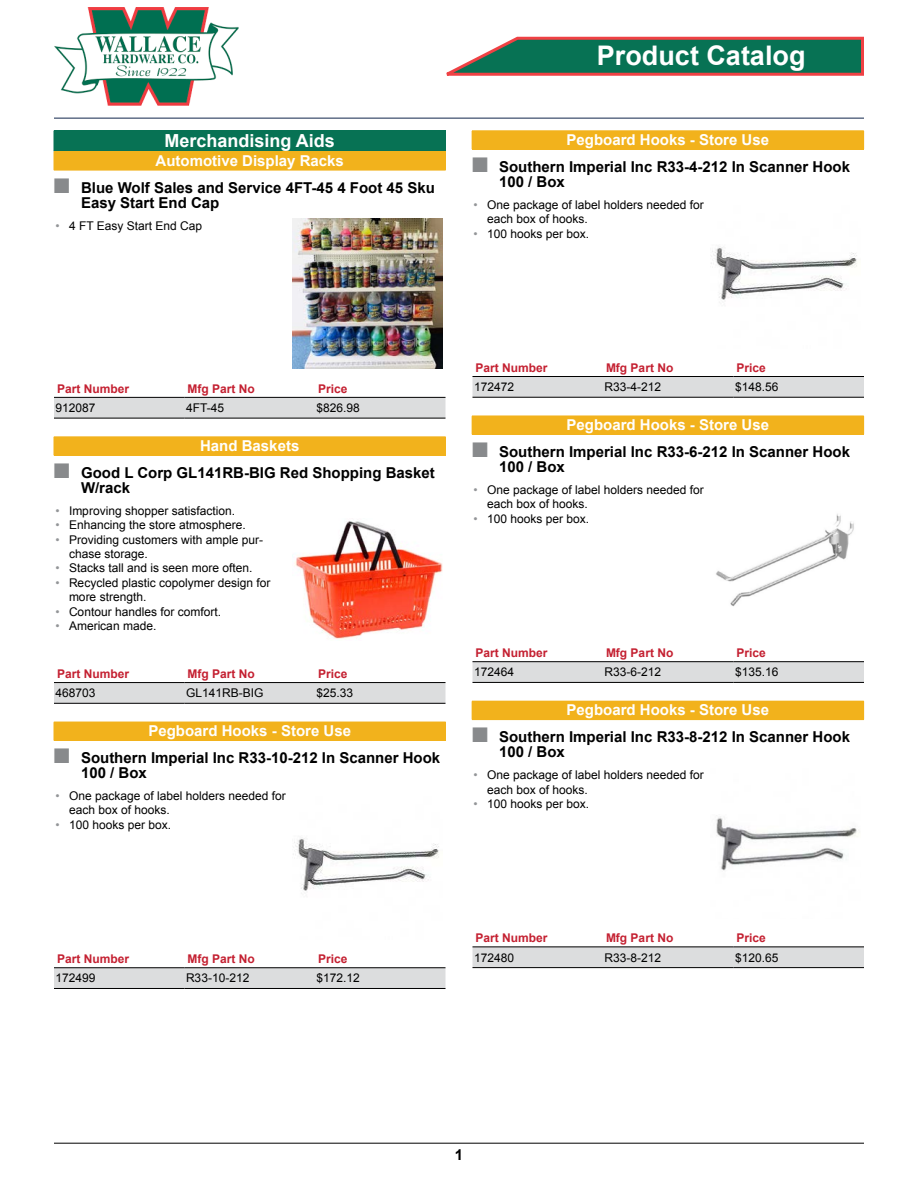
<style>
.page{position:relative;width:918px;height:1188px;background:#fff}
.page>*{position:absolute;margin:0;border:0;box-sizing:border-box;transform-origin:0 0}
.t1{font:700 27px "Arial";color:#fff}
.t2{font:700 18px "Arial";color:#fff}
.t3{font:700 15px/15px "Arial";color:#000}
.t4{font:700 15px "Arial";color:#fff}
.t5{font:12px/14.4px "Arial";color:#000}
.t6{font:700 12px "Arial";color:#c42031}
.s1{color:#888a8c}
.s2{color:#939598}
</style>
<div class="page">
<hr style="left:54px;top:118px;width:810px;height:1px;background:#10264b">
<hr style="left:54px;top:1143px;width:810px;height:1px;background:#000">
<svg style="left:446px;top:36px;width:418px;height:40px;background:#447863"></svg>
<img style="left:54px;top:7px;width:184px;height:98px">
<div style="left:54px;top:131px;width:392px;height:20px;background:#077254"></div>
<hr style="left:54px;top:130px;width:392px;height:1px;background:#077254">
<div style="left:54px;top:152px;width:392px;height:18px;background:#f2b21c"></div>
<hr style="left:54px;top:151px;width:392px;height:1px;background:#f2b21c">
<hr style="left:54px;top:170px;width:392px;height:1px;background:#f2b21c">
<img style="left:292px;top:219px;width:150px;height:150px">
<div style="left:54px;top:398px;width:392px;height:20px;background:#dcddde"></div>
<hr style="left:54px;top:397px;width:130px;height:1px;background:#000">
<hr style="left:54px;top:418px;width:130px;height:1px;background:#000">
<hr style="left:184px;top:397px;width:131px;height:1px;background:#000">
<hr style="left:184px;top:418px;width:131px;height:1px;background:#000">
<hr style="left:315px;top:397px;width:131px;height:1px;background:#000">
<hr style="left:315px;top:418px;width:131px;height:1px;background:#000">
<div style="left:54px;top:437px;width:392px;height:18px;background:#f2b21c"></div>
<hr style="left:54px;top:455px;width:392px;height:1px;background:#f2b21c">
<img style="left:292px;top:521px;width:150px;height:118px">
<svg style="left:54px;top:683px;width:392px;height:20px;background:#d9dadb"></svg>
<hr style="left:54px;top:682px;width:130px;height:1px;background:#000">
<hr style="left:54px;top:703px;width:130px;height:1px;background:#000">
<hr style="left:184px;top:682px;width:131px;height:1px;background:#000">
<hr style="left:184px;top:703px;width:131px;height:1px;background:#000">
<hr style="left:315px;top:682px;width:131px;height:1px;background:#000">
<hr style="left:315px;top:703px;width:131px;height:1px;background:#000">
<div style="left:54px;top:722px;width:392px;height:18px;background:#f2b21c"></div>
<hr style="left:54px;top:740px;width:392px;height:1px;background:#f2b21c">
<img style="left:293px;top:838px;width:146px;height:53px">
<div style="left:54px;top:968px;width:392px;height:20px;background:#dcddde"></div>
<hr style="left:54px;top:967px;width:130px;height:1px;background:#000">
<hr style="left:54px;top:988px;width:130px;height:1px;background:#000">
<hr style="left:184px;top:967px;width:131px;height:1px;background:#000">
<hr style="left:184px;top:988px;width:131px;height:1px;background:#000">
<hr style="left:315px;top:967px;width:131px;height:1px;background:#000">
<hr style="left:315px;top:988px;width:131px;height:1px;background:#000">
<div style="left:472px;top:131px;width:392px;height:18px;background:#f2b21c"></div>
<hr style="left:472px;top:149px;width:392px;height:1px;background:#f2b21c">
<img style="left:711px;top:247px;width:146px;height:53px">
<div style="left:472px;top:377px;width:392px;height:20px;background:#dcddde"></div>
<hr style="left:472px;top:376px;width:131px;height:1px;background:#000">
<hr style="left:472px;top:397px;width:131px;height:1px;background:#000">
<hr style="left:603px;top:376px;width:131px;height:1px;background:#000">
<hr style="left:603px;top:397px;width:131px;height:1px;background:#000">
<hr style="left:734px;top:376px;width:130px;height:1px;background:#000">
<hr style="left:734px;top:397px;width:130px;height:1px;background:#000">
<div style="left:472px;top:416px;width:392px;height:18px;background:#f2b21c"></div>
<hr style="left:472px;top:434px;width:392px;height:1px;background:#f2b21c">
<img style="left:716px;top:514px;width:138px;height:93px">
<svg style="left:472px;top:662px;width:392px;height:20px;background:#d9dadb"></svg>
<hr style="left:472px;top:661px;width:131px;height:1px;background:#000">
<hr style="left:472px;top:682px;width:131px;height:1px;background:#000">
<hr style="left:603px;top:661px;width:131px;height:1px;background:#000">
<hr style="left:603px;top:682px;width:131px;height:1px;background:#000">
<hr style="left:734px;top:661px;width:130px;height:1px;background:#000">
<hr style="left:734px;top:682px;width:130px;height:1px;background:#000">
<div style="left:472px;top:701px;width:392px;height:19px;background:#f2b21c"></div>
<img style="left:716px;top:817px;width:141px;height:54px">
<div style="left:472px;top:948px;width:392px;height:19px;background:#dcddde"></div>
<hr style="left:472px;top:947px;width:131px;height:1px;background:#000">
<hr style="left:472px;top:967px;width:131px;height:1px;background:#000">
<hr style="left:603px;top:947px;width:131px;height:1px;background:#000">
<hr style="left:603px;top:967px;width:131px;height:1px;background:#000">
<hr style="left:734px;top:947px;width:130px;height:1px;background:#000">
<hr style="left:734px;top:967px;width:130px;height:1px;background:#000">
<h2 class="t2" style="left:165px;top:128px;width:172px">Merchandising Aids</h2>
<p class="t4" style="left:156px;top:150px;width:190px">Automotive Display Racks</p>
<p class="t3" style="left:81px;top:180px;width:356px;text-indent:-27px"><span class="s1">■</span> Blue Wolf Sales and Service 4FT-45 4 Foot 45 Sku<br>Easy Start End Cap</p>
<p class="t5" style="left:56px;top:218px;width:148px"><span class="s2">•</span> 4 FT Easy Start End Cap</p>
<h1 class="t1" style="left:597px;top:37px;width:210px">Product Catalog</h1>
<p class="t4" style="left:567px;top:129px;width:204px">Pegboard Hooks - Store Use</p>
<p class="t3" style="left:499px;top:159px;width:352px;text-indent:-27px"><span class="s1">■</span> Southern Imperial Inc R33-4-212 In Scanner Hook<br>100 / Box</p>
<p class="t5" style="left:487px;top:197px;width:218px;text-indent:-14px"><span class="s2">•</span> One package of label holders needed for each box of hooks.</p>
<p class="t5" style="left:474px;top:226px;width:117px"><span class="s2">•</span> 100 hooks per box.</p>
<p class="t6" style="left:57px;top:380px;width:74px">Part Number</p>
<p class="t6" style="left:188px;top:380px;width:69px">Mfg Part No</p>
<p class="t6" style="left:318px;top:380px;width:31px">Price</p>
<p class="t5" style="left:56px;top:401px;width:42px">912087</p>
<p class="t5" style="left:186px;top:401px;width:40px">4FT-45</p>
<p class="t5" style="left:316px;top:401px;width:45px">$826.98</p>
<p class="t4" style="left:200px;top:435px;width:101px">Hand Baskets</p>
<p class="t3" style="left:81px;top:465px;width:355px;text-indent:-27px"><span class="s1">■</span> Good L Corp GL141RB-BIG Red Shopping Basket<br>W/rack</p>
<p class="t5" style="left:56px;top:503px;width:181px"><span class="s2">•</span> Improving shopper satisfaction.</p>
<p class="t5" style="left:56px;top:518px;width:192px"><span class="s2">•</span> Enhancing the store atmosphere.</p>
<p class="t5" style="left:69px;top:532px;width:196px;text-indent:-14px"><span class="s2">•</span> Providing customers with ample pur&shy;chase storage.</p>
<p class="t5" style="left:56px;top:561px;width:198px"><span class="s2">•</span> Stacks tall and is seen more often.</p>
<p class="t5" style="left:69px;top:575px;width:203px;text-indent:-14px"><span class="s2">•</span> Recycled plastic copolymer design for more strength.</p>
<p class="t5" style="left:56px;top:604px;width:167px"><span class="s2">•</span> Contour handles for comfort.</p>
<p class="t5" style="left:56px;top:619px;width:102px"><span class="s2">•</span> American made.</p>
<p class="t6" style="left:57px;top:665px;width:74px">Part Number</p>
<p class="t6" style="left:188px;top:665px;width:69px">Mfg Part No</p>
<p class="t6" style="left:318px;top:665px;width:31px">Price</p>
<p class="t5" style="left:56px;top:686px;width:42px">468703</p>
<p class="t5" style="left:186px;top:686px;width:79px">GL141RB-BIG</p>
<p class="t5" style="left:316px;top:686px;width:38px">$25.33</p>
<p class="t4" style="left:148px;top:720px;width:204px">Pegboard Hooks - Store Use</p>
<p class="t3" style="left:81px;top:751px;width:361px;text-indent:-27px"><span class="s1">■</span> Southern Imperial Inc R33-10-212 In Scanner Hook<br>100 / Box</p>
<p class="t5" style="left:69px;top:789px;width:218px;text-indent:-14px"><span class="s2">•</span> One package of label holders needed for each box of hooks.</p>
<p class="t5" style="left:56px;top:817px;width:117px"><span class="s2">•</span> 100 hooks per box.</p>
<p class="t6" style="left:476px;top:359px;width:74px">Part Number</p>
<p class="t6" style="left:606px;top:359px;width:69px">Mfg Part No</p>
<p class="t6" style="left:736px;top:359px;width:31px">Price</p>
<p class="t5" style="left:474px;top:380px;width:42px">172472</p>
<p class="t5" style="left:604px;top:380px;width:58px">R33-4-212</p>
<p class="t5" style="left:735px;top:380px;width:45px">$148.56</p>
<p class="t4" style="left:567px;top:414px;width:204px">Pegboard Hooks - Store Use</p>
<p class="t3" style="left:499px;top:444px;width:352px;text-indent:-27px"><span class="s1">■</span> Southern Imperial Inc R33-6-212 In Scanner Hook<br>100 / Box</p>
<p class="t5" style="left:487px;top:483px;width:218px;text-indent:-14px"><span class="s2">•</span> One package of label holders needed for each box of hooks.</p>
<p class="t5" style="left:474px;top:511px;width:117px"><span class="s2">•</span> 100 hooks per box.</p>
<p class="t6" style="left:476px;top:645px;width:74px">Part Number</p>
<p class="t6" style="left:606px;top:645px;width:69px">Mfg Part No</p>
<p class="t6" style="left:736px;top:645px;width:31px">Price</p>
<p class="t5" style="left:474px;top:665px;width:42px">172464</p>
<p class="t5" style="left:604px;top:665px;width:58px">R33-6-212</p>
<p class="t5" style="left:735px;top:665px;width:45px">$135.16</p>
<p class="t4" style="left:567px;top:699px;width:204px">Pegboard Hooks - Store Use</p>
<p class="t3" style="left:499px;top:730px;width:352px;text-indent:-27px"><span class="s1">■</span> Southern Imperial Inc R33-8-212 In Scanner Hook<br>100 / Box</p>
<p class="t5" style="left:487px;top:768px;width:218px;text-indent:-14px"><span class="s2">•</span> One package of label holders needed for each box of hooks.</p>
<p class="t5" style="left:474px;top:796px;width:117px"><span class="s2">•</span> 100 hooks per box.</p>
<p class="t6" style="left:57px;top:951px;width:74px">Part Number</p>
<p class="t6" style="left:188px;top:951px;width:69px">Mfg Part No</p>
<p class="t6" style="left:318px;top:951px;width:31px">Price</p>
<p class="t5" style="left:56px;top:971px;width:42px">172499</p>
<p class="t5" style="left:186px;top:971px;width:65px">R33-10-212</p>
<p class="t5" style="left:316px;top:971px;width:45px">$172.12</p>
<p class="t6" style="left:476px;top:930px;width:74px">Part Number</p>
<p class="t6" style="left:606px;top:930px;width:69px">Mfg Part No</p>
<p class="t6" style="left:736px;top:930px;width:31px">Price</p>
<p class="t5" style="left:474px;top:950px;width:42px">172480</p>
<p class="t5" style="left:604px;top:950px;width:58px">R33-8-212</p>
<p class="t5" style="left:735px;top:950px;width:45px">$120.65</p>
<p class="t3" style="left:455px;top:1148px;width:10px">1</p>
</div>
